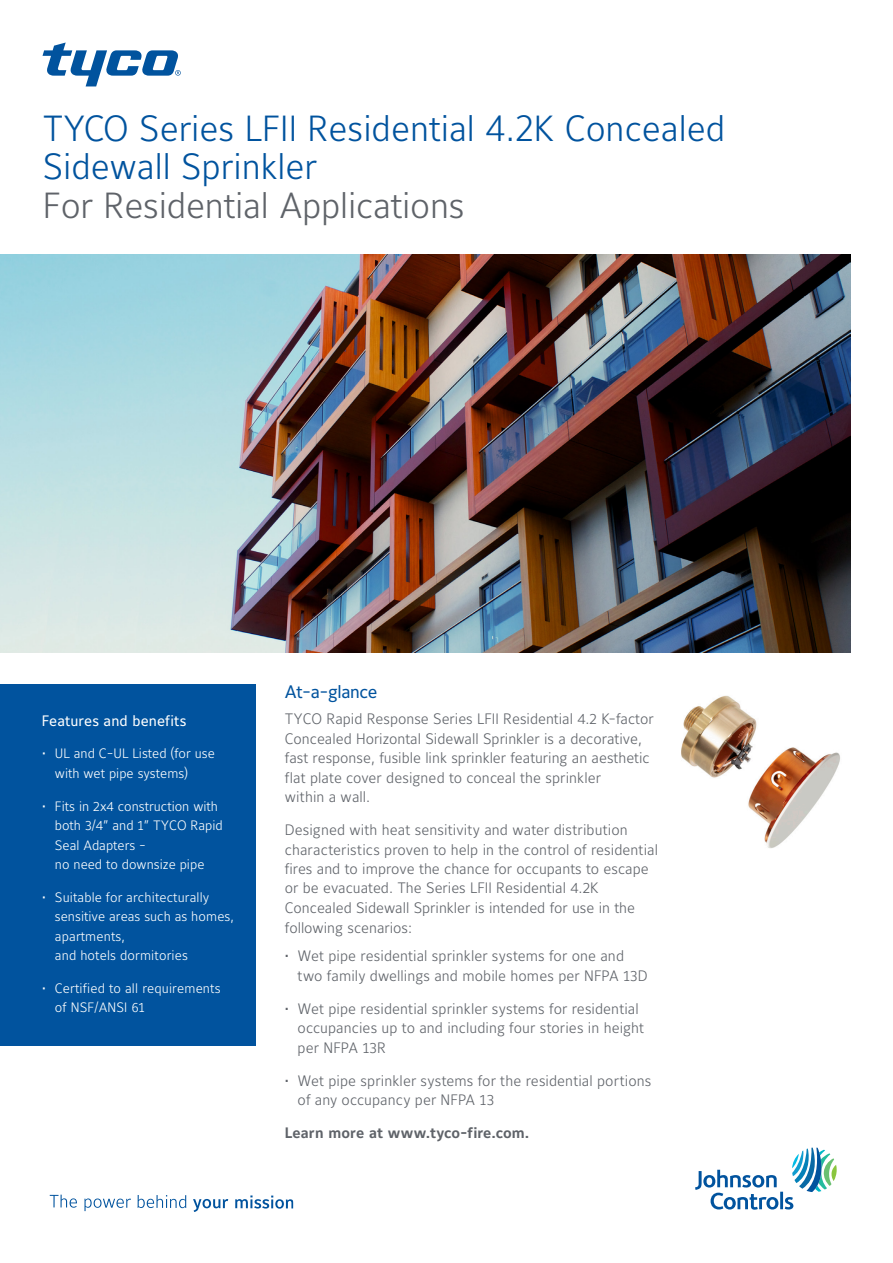
<style>
.page{position:relative;width:893px;height:1263px;background:#fff}
.page>*{position:absolute;margin:0;border:0;box-sizing:border-box;transform-origin:0 0}
.Subhead_Style_2{font:300 36px/38.4px "Maurea Jci Lf ML";color:#01539e}
.Bullet_panel_text_st{font:18px "Maurea Jci Tf ML";letter-spacing:-.02em;color:#01539e}
.Bullet_panel_text_st-2{font:300 15px/19.5px "Maurea Jci Lf ML";color:#5f6369}
.Body_style_2{font:700 15px "Maurea Jci Lf ML";letter-spacing:.005em;color:#5f6369}
.Bullet_panel_title_s{font:15px "Maurea Jci Tf ML";letter-spacing:.01em;color:#fff}
.t1{font:300 13.5px/19.5px "Maurea Jci Lf ML";color:#fff}
.s1{font-family:"Maurea Jci Tf ML"}
.s2{font-family:"Maurea Jci Tf ML";color:#5f6369}
</style>
<div class="page">
<div style="left:0;top:685px;width:255px;height:361px;background:#01539e"></div>
<img style="left:0;top:254px;width:850px;height:399px">
<svg style="left:43px;top:43px;width:138px;height:43px"></svg>
<svg style="left:695px;top:1147px;width:142px;height:63px"></svg>
<svg style="left:50px;top:1194px;width:27px;height:14px"></svg>
<svg style="left:84px;top:1198px;width:47px;height:13px"></svg>
<svg style="left:138px;top:1195px;width:48px;height:13px"></svg>
<svg style="left:193px;top:1199px;width:35px;height:13px"></svg>
<svg style="left:235px;top:1195px;width:58px;height:14px"></svg>
<img style="left:681px;top:695px;width:159px;height:153px">
<p class="Subhead_Style_2" style="left:43px;top:109px;width:684px">TYCO Series LFII Residential <span class="s1">4.2K</span> Concealed<br>Sidewall Sprinkler<br><span class="s2">For Residential Applications</span></p>
<p class="Bullet_panel_title_s" style="left:42px;top:711px;width:146px">Features and benefits</p>
<p class="t1" style="left:55px;top:744px;width:161px;text-indent:-13px">• UL and C-UL Listed (for use with wet pipe systems)</p>
<p class="t1" style="left:55px;top:796px;width:169px;text-indent:-13px">• Fits in 2x4 construction with both 3/4” and 1” TYCO Rapid<br>Seal Adapters -<br>no need to downsize pipe</p>
<p class="t1" style="left:55px;top:887px;width:181px;text-indent:-13px">• Suitable for architecturally sensitive areas such as homes, apartments,<br>and hotels dormitories</p>
<p class="t1" style="left:55px;top:978px;width:167px;text-indent:-13px">• Certified to all requirements of NSF/ANSI 61</p>
<p class="Bullet_panel_text_st" style="left:285px;top:681px;width:94px">At-a-glance</p>
<p class="Bullet_panel_text_st-2" style="left:285px;top:708px;width:370px">TYCO Rapid Response Series LFII Residential 4.2 K-factor Concealed Horizontal Sidewall Sprinkler is a decorative, fast response, fusible link sprinkler featuring an aesthetic flat plate cover designed to conceal the sprinkler<br>within a wall.</p>
<p class="Bullet_panel_text_st-2" style="left:285px;top:820px;width:375px">Designed with heat sensitivity and water distribution characteristics proven to help in the control of residential fires and to improve the chance for occupants to escape or be evacuated. The Series LFII Residential 4.2K Concealed Sidewall Sprinkler is intended for use in the following scenarios:</p>
<p class="Bullet_panel_text_st-2" style="left:298px;top:946px;width:352px;text-indent:-13px">• Wet pipe residential sprinkler systems for one and two family dwellings and mobile homes per NFPA 13D</p>
<p class="Bullet_panel_text_st-2" style="left:298px;top:998px;width:348px;text-indent:-13px">• Wet pipe residential sprinkler systems for residential occupancies up to and including four stories in height per NFPA 13R</p>
<p class="Bullet_panel_text_st-2" style="left:298px;top:1070px;width:355px;text-indent:-13px">• Wet pipe sprinkler systems for the residential portions of any occupancy per NFPA 13</p>
<p class="Body_style_2" style="left:285px;top:1124px;width:246px">Learn more at www.tyco-fire.com.</p>
</div>
